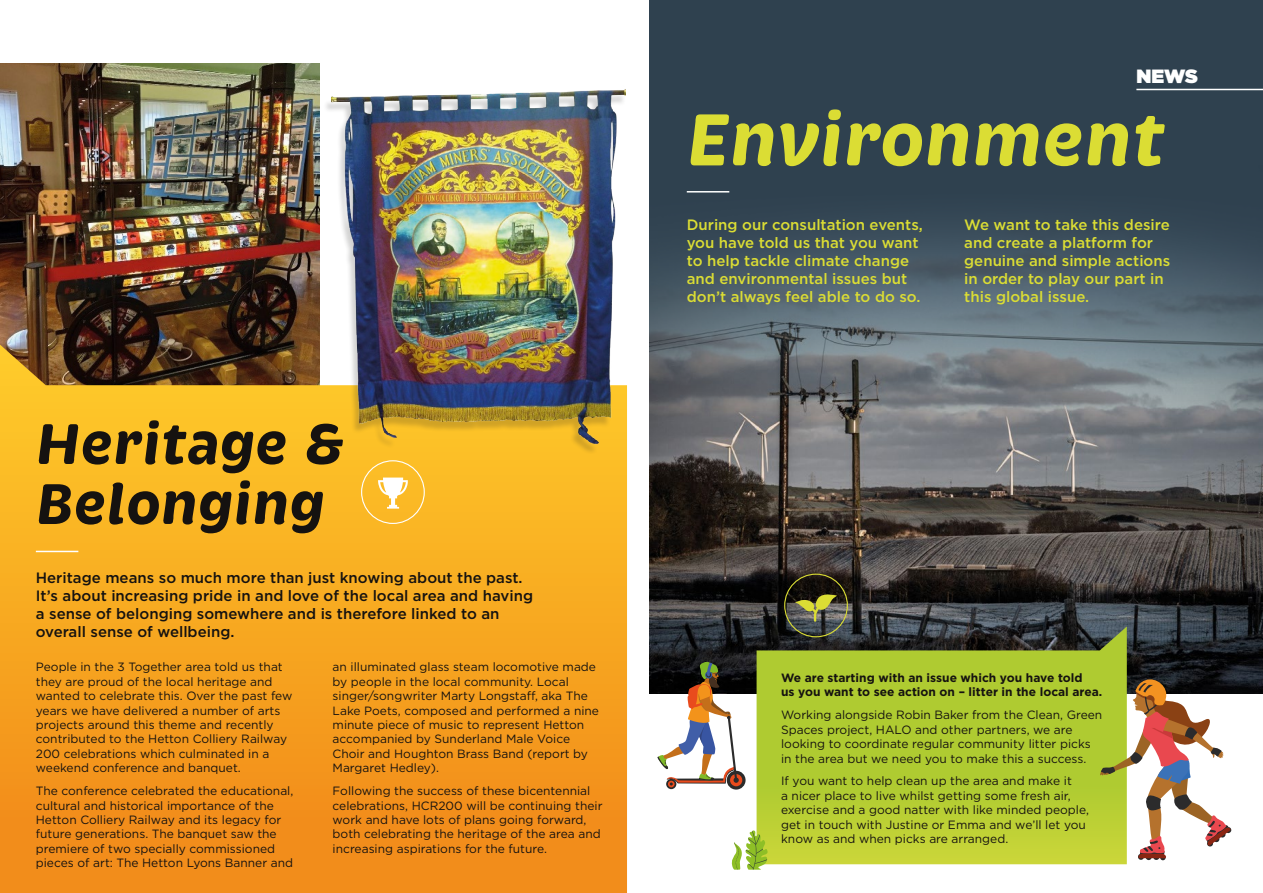
<style>
.page{position:relative;width:1263px;height:893px;background:#fff}
.page>*{position:absolute;margin:0;border:0;box-sizing:border-box;transform-origin:0 0}
.t1{font:italic 700 75px "Brevia";letter-spacing:-.005em;color:#dbdd34}
.t2{font:italic 700 58.5px/60px "Brevia";letter-spacing:-.005em;color:#151210}
.t3{font:900 19.2px "Gotham";color:#fff}
.t4{font:500 15px/18px "Gotham";color:#dbdd34}
.t5{font:500 15px/18px "Gotham";color:#151210}
.t6{font:12px/14.4px "Gotham";color:#151210}
.t7{font:700 12px/14.4px "Gotham";color:#151210}
</style>
<div class="page">
<div style="left:649px;top:0;width:614px;height:693px;background:#2f414f"></div>
<img style="left:649px;top:191px;width:614px;height:502px">
<img style="left:0;top:64px;width:320px;height:281px">
<svg style="left:0;top:345px;width:627px;height:548px"></svg>
<svg style="left:756px;top:626px;width:371px;height:238px"></svg>
<div style="left:784px;top:574px;width:64px;height:63px;border:1px solid #dbdd34;border-radius:50%"></div>
<svg style="left:795px;top:591px;width:42px;height:31px"></svg>
<div style="left:361px;top:460px;width:64px;height:64px;border:1px solid #fff;border-radius:50%"></div>
<svg style="left:378px;top:478px;width:30px;height:31px"></svg>
<svg style="left:731px;top:830px;width:37px;height:40px"></svg>
<svg style="left:1100px;top:674px;width:133px;height:187px"></svg>
<div style="left:323px;top:92px;width:302px;height:363px;background:#1d1d1b;opacity:.2"></div>
<img style="left:332px;top:89px;width:294px;height:357px">
<svg style="left:727px;top:771px;width:18px;height:19px"></svg>
<div style="left:730px;top:774px;width:12px;height:12px;background:#e94b1d;border-radius:50%"></div>
<svg style="left:666px;top:779px;width:10px;height:10px"></svg>
<svg style="left:657px;top:661px;width:82px;height:124px"></svg>
<hr style="left:36px;top:551px;width:42px;height:1px;background:#fff">
<hr style="left:687px;top:191px;width:42px;height:2px;background:#fff">
<hr style="left:1136px;top:89px;width:127px;height:1px;background:#fff">
<p class="t2" style="left:36px;top:414px;width:308px">Heritage &amp;<br>Belonging</p>
<p class="t5" style="left:36px;top:569px;width:499px">Heritage means so much more than just knowing about the past.<br>It’s about increasing pride in and love of the local area and having a sense of belonging somewhere and is therefore linked to an overall sense of wellbeing.</p>
<p class="t6" style="left:36px;top:660px;width:258px">People in the 3 Together area told us that they are proud of the local heritage and wanted to celebrate this. Over the past few years we have delivered a number of arts projects around this theme and recently contributed to the Hetton Colliery Railway 200 celebrations which culminated in a weekend conference and banquet.</p>
<p class="t6" style="left:36px;top:783px;width:259px">The conference celebrated the educational, cultural and historical importance of the Hetton Colliery Railway and its legacy for future generations. The banquet saw the premiere of two specially commissioned pieces of art: The Hetton Lyons Banner and</p>
<p class="t6" style="left:333px;top:660px;width:268px">an illuminated glass steam locomotive made by people in the local community. Local singer/songwriter Marty Longstaff, aka The Lake Poets, composed and performed a nine minute piece of music to represent Hetton accompanied by Sunderland Male Voice Choir and Houghton Brass Band (report by Margaret Hedley).</p>
<p class="t6" style="left:333px;top:783px;width:271px">Following the success of these bicentennial celebrations, HCR200 will be continuing their work and have lots of plans going forward, both celebrating the heritage of the area and increasing aspirations for the future.</p>
<p class="t3" style="left:1136px;top:63px;width:63px">NEWS</p>
<p class="t1" style="left:687px;top:93px;width:481px">Environment</p>
<p class="t4" style="left:687px;top:215px;width:238px">During our consultation events, you have told us that you want to help tackle climate change and environmental issues but don’t always feel able to do so.</p>
<p class="t4" style="left:964px;top:215px;width:208px">We want to take this desire and create a platform for genuine and simple actions in order to play our part in this global issue.</p>
<p class="t7" style="left:781px;top:670px;width:323px">We are starting with an issue which you have told<br>us you want to see action on – litter in the local area.</p>
<p class="t6" style="left:781px;top:708px;width:323px">Working alongside Robin Baker from the Clean, Green Spaces project, HALO and other partners, we are looking to coordinate regular community litter picks in the area but we need you to make this a success.</p>
<p class="t6" style="left:781px;top:774px;width:309px">If you want to help clean up the area and make it<br>a nicer place to live whilst getting some fresh air, exercise and a good natter with like minded people, get in touch with Justine or Emma and we’ll let you know as and when picks are arranged.</p>
</div>
